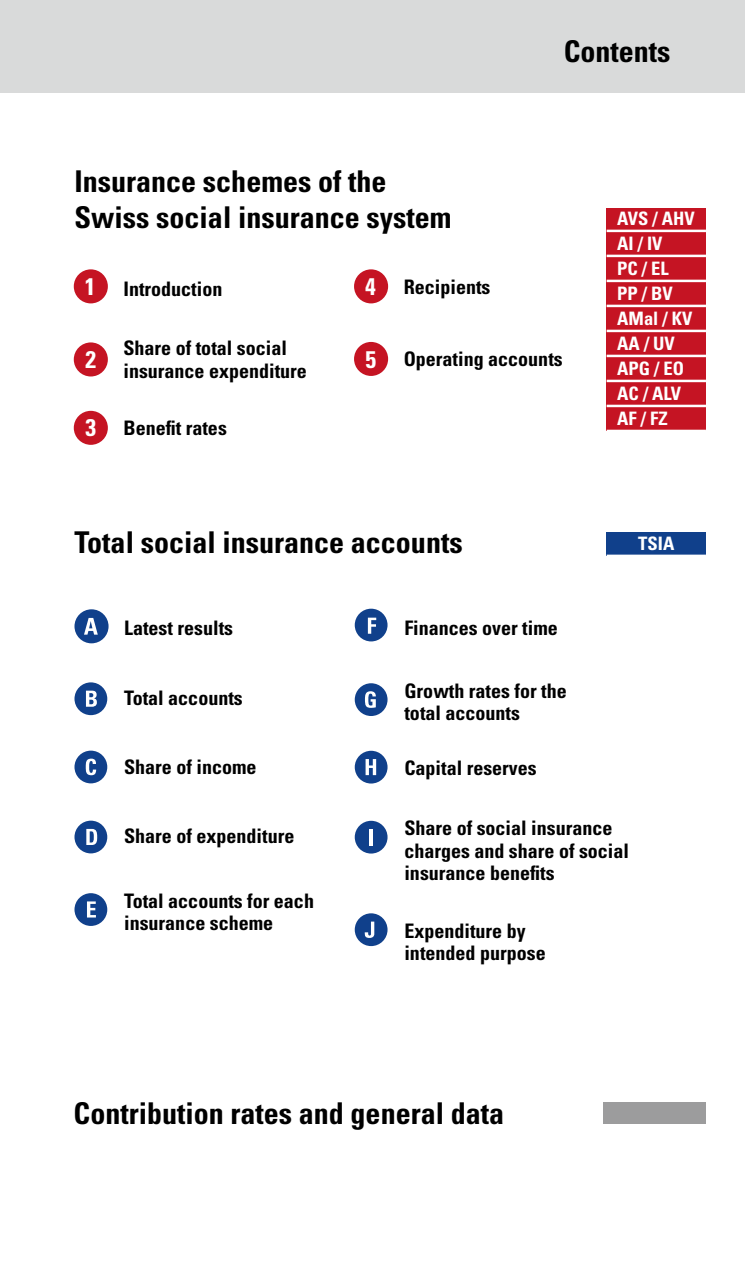
<style>
.page{position:relative;width:745px;height:1276px;background:#fff}
.page>*{position:absolute;margin:0;border:0;box-sizing:border-box;transform-origin:0 0}
._02_Titel_oben_links{font:700 condensed 30px "Univers";color:#000}
._01_Titel_oben_recht{font:700 condensed 30px "Univers";color:#000}
.t1{font:700 condensed 24px "Univers";color:#fff}
.t2{font:700 condensed 20px "Univers";color:#000}
._05_Titel_mit_Einzug{font:700 condensed 18.5px "Univers";color:#fff}
</style>
<div class="page">
<div style="left:606px;top:532px;width:99px;height:24px;background:#10408b"></div>
<hr style="left:606px;top:554px;width:99px;height:3px;background:#fff">
<div style="left:606px;top:208px;width:99px;height:222px;background:#c51423"></div>
<hr style="left:606px;top:230px;width:99px;height:2px;background:#fff">
<hr style="left:606px;top:255px;width:99px;height:2px;background:#fff">
<hr style="left:606px;top:280px;width:99px;height:2px;background:#fff">
<hr style="left:606px;top:305px;width:99px;height:2px;background:#fff">
<hr style="left:606px;top:330px;width:99px;height:2px;background:#fff">
<hr style="left:606px;top:355px;width:99px;height:2px;background:#fff">
<hr style="left:606px;top:380px;width:99px;height:2px;background:#fff">
<hr style="left:606px;top:405px;width:99px;height:2px;background:#fff">
<div style="left:0;top:0;width:744px;height:92px;background:#d9dada"></div>
<div style="left:602px;top:1101px;width:103px;height:22px;background:#9c9c9d"></div>
<div style="left:74px;top:269px;width:34px;height:34px;background:#c51423;border-radius:50%"></div>
<div style="left:74px;top:342px;width:34px;height:34px;background:#c51423;border-radius:50%"></div>
<div style="left:74px;top:411px;width:34px;height:34px;background:#c51423;border-radius:50%"></div>
<div style="left:74px;top:609px;width:34px;height:34px;background:#10408b;border-radius:50%"></div>
<svg style="left:84px;top:618px;width:14px;height:16px"></svg>
<div style="left:74px;top:682px;width:33px;height:33px;background:#10408b;border-radius:50%"></div>
<svg style="left:86px;top:690px;width:11px;height:17px"></svg>
<div style="left:74px;top:750px;width:33px;height:33px;background:#10408b;border-radius:50%"></div>
<svg style="left:86px;top:758px;width:10px;height:17px"></svg>
<div style="left:74px;top:820px;width:33px;height:33px;background:#10408b;border-radius:50%"></div>
<svg style="left:86px;top:829px;width:11px;height:16px"></svg>
<div style="left:74px;top:893px;width:33px;height:33px;background:#10408b;border-radius:50%"></div>
<svg style="left:87px;top:901px;width:9px;height:16px"></svg>
<div style="left:354px;top:608px;width:33px;height:33px;background:#10408b;border-radius:50%"></div>
<svg style="left:367px;top:617px;width:9px;height:17px"></svg>
<div style="left:354px;top:683px;width:33px;height:33px;background:#10408b;border-radius:50%"></div>
<svg style="left:365px;top:691px;width:11px;height:17px"></svg>
<div style="left:354px;top:751px;width:33px;height:32px;background:#10408b;border-radius:50%"></div>
<svg style="left:365px;top:759px;width:11px;height:16px"></svg>
<div style="left:354px;top:821px;width:33px;height:32px;background:#10408b;border-radius:50%"></div>
<hr style="left:369px;top:829px;width:3px;height:16px;background:#fff">
<div style="left:354px;top:913px;width:33px;height:33px;background:#10408b;border-radius:50%"></div>
<svg style="left:364px;top:921px;width:10px;height:17px"></svg>
<div style="left:354px;top:269px;width:34px;height:34px;background:#c51423;border-radius:50%"></div>
<div style="left:354px;top:342px;width:34px;height:34px;background:#c51423;border-radius:50%"></div>
<p class="_01_Titel_oben_recht" style="left:563px;top:33px;width:108px">Contents</p>
<p class="_01_Titel_oben_recht" style="left:74px;top:163px;width:313px">Insurance schemes of the</p>
<p class="_01_Titel_oben_recht" style="left:74px;top:199px;width:378px">Swiss social insurance system</p>
<p class="t1" style="left:85px;top:272px;width:12px">1</p>
<p class="t2" style="left:123px;top:276px;width:100px">Introduction</p>
<p class="t1" style="left:85px;top:344px;width:12px">2</p>
<p class="t2" style="left:123px;top:336px;width:165px">Share of total social</p>
<p class="t2" style="left:123px;top:358px;width:185px">insurance expenditure</p>
<p class="t1" style="left:85px;top:413px;width:12px">3</p>
<p class="t2" style="left:123px;top:416px;width:105px">Benefit rates</p>
<p class="t1" style="left:365px;top:271px;width:12px">4</p>
<p class="t2" style="left:403px;top:274px;width:88px">Recipients</p>
<p class="t1" style="left:365px;top:344px;width:12px">5</p>
<p class="t2" style="left:403px;top:347px;width:160px">Operating accounts</p>
<p class="_02_Titel_oben_links" style="left:74px;top:524px;width:389px">Total social insurance accounts</p>
<p class="t2" style="left:124px;top:616px;width:110px">Latest results</p>
<p class="t2" style="left:124px;top:686px;width:120px">Total accounts</p>
<p class="t2" style="left:124px;top:754px;width:134px">Share of income</p>
<p class="t2" style="left:404px;top:616px;width:155px">Finances over time</p>
<p class="t2" style="left:404px;top:678px;width:164px">Growth rates for the</p>
<p class="t2" style="left:404px;top:701px;width:117px">total accounts</p>
<p class="t2" style="left:404px;top:756px;width:134px">Capital reserves</p>
<p class="_05_Titel_mit_Einzug" style="left:617px;top:207px;width:79px">AVS / AHV</p>
<p class="_05_Titel_mit_Einzug" style="left:617px;top:232px;width:47px">AI / IV</p>
<p class="_05_Titel_mit_Einzug" style="left:617px;top:257px;width:53px">PC / EL</p>
<p class="_05_Titel_mit_Einzug" style="left:617px;top:282px;width:57px">PP / BV</p>
<p class="_05_Titel_mit_Einzug" style="left:617px;top:307px;width:77px">AMal / KV</p>
<p class="_05_Titel_mit_Einzug" style="left:617px;top:332px;width:59px">AA / UV</p>
<p class="_05_Titel_mit_Einzug" style="left:617px;top:357px;width:68px">APG / EO</p>
<p class="_05_Titel_mit_Einzug" style="left:617px;top:382px;width:65px">AC / ALV</p>
<p class="_05_Titel_mit_Einzug" style="left:617px;top:407px;width:52px">AF / FZ</p>
<p class="_05_Titel_mit_Einzug" style="left:638px;top:532px;width:37px">TSIA</p>
<p class="t2" style="left:124px;top:824px;width:171px">Share of expenditure</p>
<p class="t2" style="left:124px;top:888px;width:191px">Total accounts for each</p>
<p class="t2" style="left:124px;top:911px;width:150px">insurance scheme</p>
<p class="t2" style="left:404px;top:816px;width:209px">Share of social insurance</p>
<p class="t2" style="left:404px;top:838px;width:226px">charges and share of social</p>
<p class="t2" style="left:404px;top:861px;width:151px">insurance benefits</p>
<p class="t2" style="left:404px;top:918px;width:123px">Expenditure by</p>
<p class="t2" style="left:404px;top:941px;width:143px">intended purpose</p>
<p class="_02_Titel_oben_links" style="left:74px;top:1094px;width:431px">Contribution rates and general data</p>
</div>
